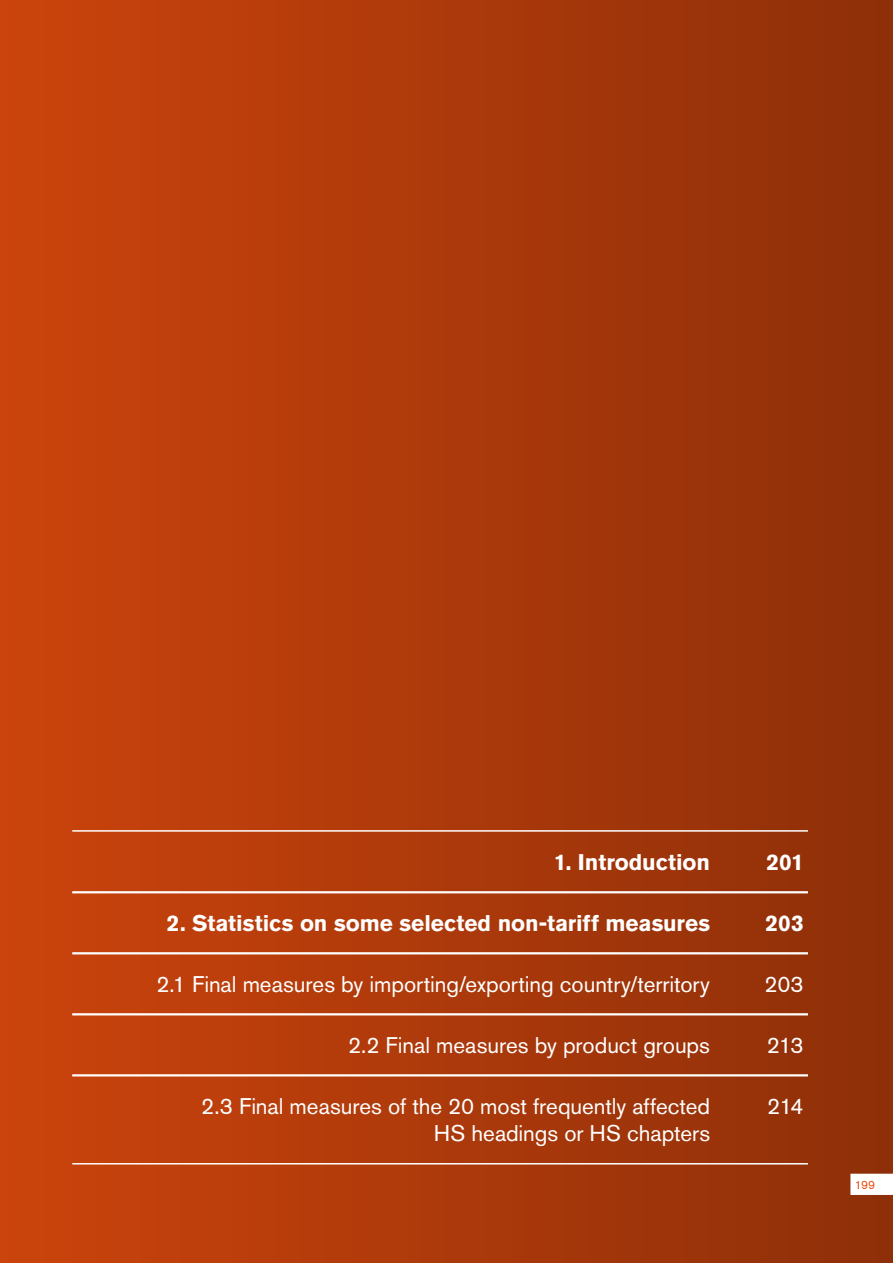
<style>
.page{position:relative;width:893px;height:1263px;background:#fff}
.page>*{position:absolute;margin:0;border:0;box-sizing:border-box;transform-origin:0 0}
.t1{font:22.5px "Akzidenz Grotesk Pro";letter-spacing:-.005em;color:#fff}
.t2{font:700 22.5px "Akzidenz Grotesk Pro";letter-spacing:-.005em;color:#fff}
.t3{font:12px "Akzidenz Grotesk Pro";color:#e94e0f}
</style>
<div class="page">
<div style="left:0;top:0;width:893px;height:1263px;background:linear-gradient(to right,#cc440d,#8e2f09)"></div>
<svg style="left:850px;top:1174px;width:43px;height:21px"></svg>
<hr style="left:72px;top:830px;width:736px;height:2px;background:#fff">
<hr style="left:72px;top:891px;width:736px;height:2px;background:#fff">
<hr style="left:72px;top:952px;width:736px;height:2px;background:#fff">
<hr style="left:72px;top:1013px;width:736px;height:2px;background:#fff">
<hr style="left:72px;top:1074px;width:736px;height:2px;background:#fff">
<hr style="left:72px;top:1163px;width:736px;height:1px;background:#fff">
<p class="t2" style="left:554px;top:847px;width:158px">1. Introduction</p>
<p class="t2" style="left:766px;top:847px;width:39px">201</p>
<p class="t2" style="left:167px;top:908px;width:545px">2. Statistics on some selected non-tariff measures</p>
<p class="t2" style="left:765px;top:908px;width:40px">203</p>
<p class="t1" style="left:156px;top:969px;width:555px">2.1 Final measures by importing/exporting country/territory</p>
<p class="t1" style="left:765px;top:969px;width:41px">203</p>
<p class="t1" style="left:348px;top:1030px;width:363px">2.2 Final measures by product groups</p>
<p class="t1" style="left:767px;top:1030px;width:38px">213</p>
<p class="t1" style="left:201px;top:1091px;width:510px">2.3 Final measures of the 20 most frequently affected</p>
<p class="t1" style="left:767px;top:1091px;width:38px">214</p>
<p class="t1" style="left:434px;top:1118px;width:278px">HS headings or HS chapters</p>
<p class="t3" style="left:855px;top:1177px;width:22px">199</p>
</div>
